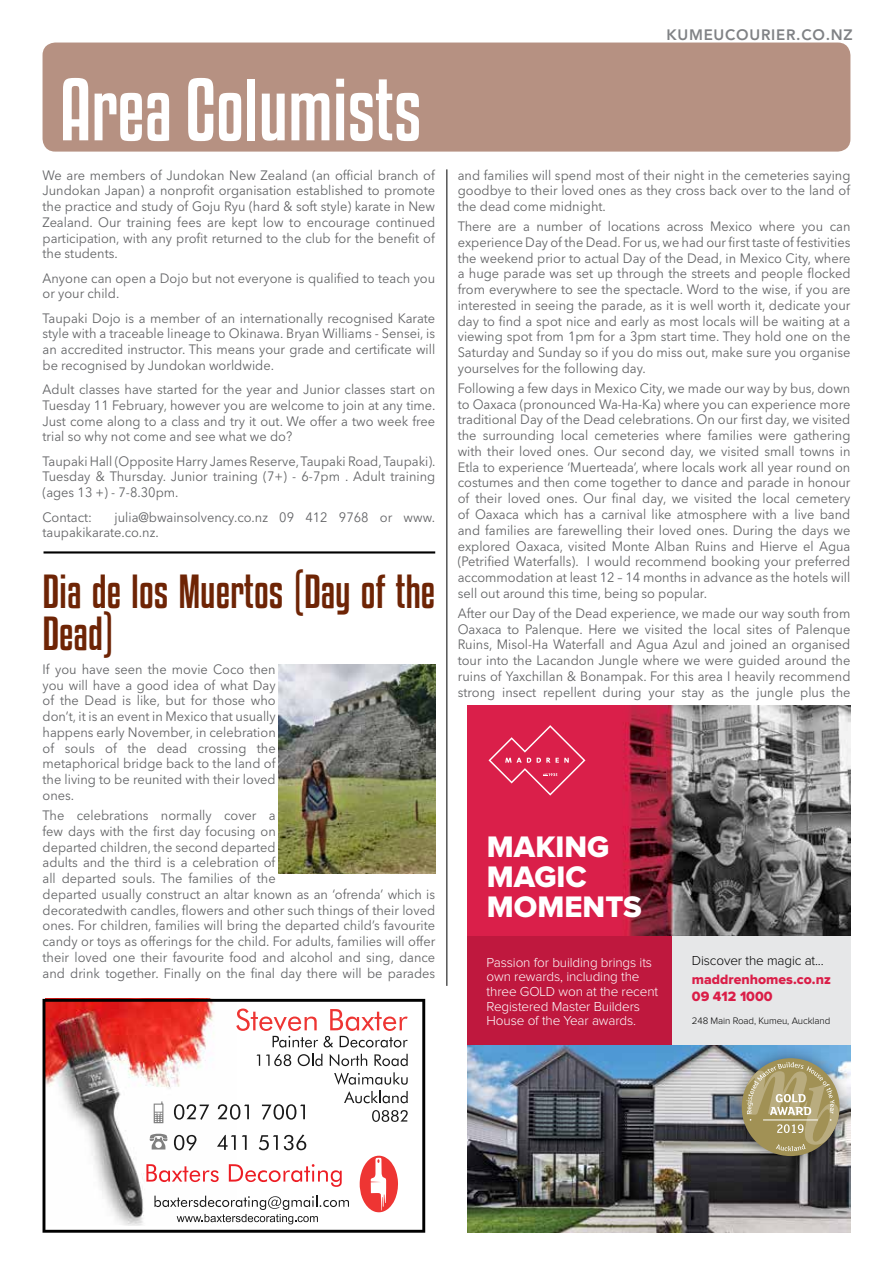
<style>
.page{position:relative;width:893px;height:1263px;background:#fff}
.page>*{position:absolute;margin:0;border:0;box-sizing:border-box;transform-origin:0 0}
.t1{font:78px "Kenyan Coffee Rg";color:#fff}
.t2{font:42px/42px "Kenyan Coffee Rg";color:#6e2405}
.t3{font:30.75px/30px "Proxima Nova Extrabld";color:#fff}
.t4{font:800 15px "Avenir LT Std";letter-spacing:.05em;color:#808285}
.t5{font:14.1px/16.8px "Proxima Nova Extrabld";color:#da1e48}
.t6{font:13.5px/15.8px "Avenir Next LT Pro";color:#636466;text-align:justify;scale:.95 1}
.t7{font:300 13.5px/14.7px "Proxima Nova";letter-spacing:-.01em;color:#fff}
.t8{font:300 13.5px "Proxima Nova";letter-spacing:-.01em;color:#000}
.t9{font:300 9.75px "Proxima Nova";letter-spacing:-.01em;color:#000}
</style>
<div class="page">
<div style="left:43px;top:43px;width:807px;height:109px;background:#b69182;border-radius:13px"></div>
<svg style="left:43px;top:999px;width:382px;height:234px"></svg>
<svg style="left:360px;top:1155px;width:38px;height:57px"></svg>
<svg style="left:154px;top:1101px;width:9px;height:22px"></svg>
<svg style="left:150px;top:1133px;width:17px;height:16px"></svg>
<div style="left:155px;top:1141px;width:7px;height:7px;background:#fff;border-radius:50%"></div>
<svg style="left:174px;top:1104px;width:35px;height:16px"></svg>
<svg style="left:218px;top:1104px;width:31px;height:16px"></svg>
<svg style="left:262px;top:1104px;width:43px;height:16px"></svg>
<svg style="left:174px;top:1135px;width:22px;height:16px"></svg>
<svg style="left:217px;top:1135px;width:19px;height:15px"></svg>
<svg style="left:242px;top:1135px;width:5px;height:15px"></svg>
<svg style="left:259px;top:1135px;width:19px;height:15px"></svg>
<svg style="left:284px;top:1134px;width:22px;height:16px"></svg>
<svg style="left:236px;top:1008px;width:82px;height:39px"></svg>
<svg style="left:324px;top:1009px;width:84px;height:38px"></svg>
<svg style="left:256px;top:1054px;width:4px;height:12px"></svg>
<svg style="left:266px;top:1054px;width:25px;height:12px"></svg>
<svg style="left:298px;top:1054px;width:24px;height:12px"></svg>
<svg style="left:330px;top:1054px;width:37px;height:12px"></svg>
<svg style="left:374px;top:1054px;width:34px;height:12px"></svg>
<svg style="left:334px;top:1072px;width:74px;height:13px"></svg>
<svg style="left:344px;top:1091px;width:64px;height:12px"></svg>
<svg style="left:372px;top:1110px;width:36px;height:12px"></svg>
<svg style="left:146px;top:1164px;width:73px;height:18px"></svg>
<svg style="left:229px;top:1164px;width:113px;height:23px"></svg>
<svg style="left:154px;top:1196px;width:195px;height:28px"></svg>
<hr style="left:44px;top:551px;width:391px;height:2px;background:#000">
<hr style="left:446px;top:169px;width:1px;height:817px;background:#000">
<div style="left:468px;top:935px;width:204px;height:110px;background:#bf183e"></div>
<img style="left:468px;top:705px;width:382px;height:230px">
<svg style="left:488px;top:725px;width:97px;height:70px;background:#dc3057"></svg>
<div style="left:672px;top:935px;width:178px;height:110px;background:#e6e7e8"></div>
<img style="left:468px;top:1045px;width:382px;height:188px">
<div style="left:728px;top:1045px;width:122px;height:124px;background:#000;opacity:.39"></div>
<div style="left:742px;top:1058px;width:98px;height:98px;background:#a19155;border-radius:50%"></div>
<svg style="left:746px;top:1062px;width:94px;height:89px"></svg>
<img style="left:279px;top:665px;width:156px;height:208px">
<h1 class="t1" style="left:60px;top:57px;width:363px">Area Columists</h1>
<p class="t6" style="left:43px;top:167px;width:415px">We are members of Jundokan New Zealand (an official branch of Jundokan Japan) a nonprofit organisation established to promote the practice and study of Goju Ryu (hard &amp; soft style) karate in New Zealand. Our training fees are kept low to encourage continued participation, with any profit returned to the club for the benefit of the students.</p>
<p class="t6" style="left:43px;top:270px;width:415px">Anyone can open a Dojo but not everyone is qualified to teach you or your child.</p>
<p class="t6" style="left:43px;top:310px;width:415px">Taupaki Dojo is a member of an internationally recognised Karate style with a traceable lineage to Okinawa. Bryan Williams - Sensei, is an accredited instructor. This means your grade and certificate will be recognised by Jundokan worldwide.</p>
<p class="t6" style="left:43px;top:382px;width:415px">Adult classes have started for the year and Junior classes start on Tuesday 11 February, however you are welcome to join at any time.<br>Just come along to a class and try it out. We offer a two week free trial so why not come and see what we do?</p>
<p class="t6" style="left:43px;top:453px;width:415px">Taupaki Hall (Opposite Harry James Reserve, Taupaki Road, Taupaki).<br>Tuesday &amp; Thursday. Junior training (7+) - 6-7pm . Adult training (ages 13 +) - 7-8.30pm.</p>
<p class="t6" style="left:43px;top:509px;width:54px">Contact:</p>
<p class="t6" style="left:43px;top:509px;width:415px;text-indent:72px">julia@bwainsolvency.co.nz 09 412 9768 or www. taupakikarate.co.nz.</p>
<h2 class="t2" style="left:43px;top:568px;width:394px">Dia de los Muertos (Day of the<br>Dead)</h2>
<p class="t6" style="left:43px;top:661px;width:247px">If you have seen the movie Coco then you will have a good idea of what Day of the Dead is like, but for those who don’t, it is an event in Mexico that usually happens early November, in celebration of souls of the dead crossing the metaphorical bridge back to the land of the living to be reunited with their loved ones.</p>
<p class="t6" style="left:43px;top:807px;width:415px;text-align:left">The celebrations normally cover a<br>few days with the first day focusing on<br>departed children, the second departed<br>adults and the third is a celebration of<br>all departed souls. The families of the<br>departed usually construct an altar known as an ‘ofrenda’ which is decoratedwith candles, flowers and other such things of their loved ones. For children, families will bring the departed child’s favourite candy or toys as offerings for the child. For adults, families will offer their loved one their favourite food and alcohol and sing, dance and drink together. Finally on the final day there will be parades</p>
<p class="t4" style="left:666px;top:26px;width:188px">KUMEUCOURIER.CO.NZ</p>
<p class="t6" style="left:458px;top:167px;width:415px">and families will spend most of their night in the cemeteries saying goodbye to their loved ones as they cross back over to the land of the dead come midnight.</p>
<p class="t6" style="left:458px;top:218px;width:415px">There are a number of locations across Mexico where you can experience Day of the Dead. For us, we had our first taste of festivities the weekend prior to actual Day of the Dead, in Mexico City, where a huge parade was set up through the streets and people flocked from everywhere to see the spectacle. Word to the wise, if you are interested in seeing the parade, as it is well worth it, dedicate your day to find a spot nice and early as most locals will be waiting at a viewing spot from 1pm for a 3pm start time. They hold one on the Saturday and Sunday so if you do miss out, make sure you organise yourselves for the following day.</p>
<p class="t6" style="left:458px;top:380px;width:415px">Following a few days in Mexico City, we made our way by bus, down to Oaxaca (pronounced Wa-Ha-Ka) where you can experience more traditional Day of the Dead celebrations. On our first day, we visited the surrounding local cemeteries where families were gathering with their loved ones. Our second day, we visited small towns in Etla to experience ‘Muerteada’, where locals work all year round on costumes and then come together to dance and parade in honour of their loved ones. Our final day, we visited the local cemetery of Oaxaca which has a carnival like atmosphere with a live band and families are farewelling their loved ones. During the days we explored Oaxaca, visited Monte Alban Ruins and Hierve el Agua (Petrified Waterfalls). I would recommend booking your preferred accommodation at least 12 – 14 months in advance as the hotels will sell out around this time, being so popular.</p>
<p class="t6" style="left:458px;top:605px;width:415px">After our Day of the Dead experience, we made our way south from Oaxaca to Palenque. Here we visited the local sites of Palenque Ruins, Misol-Ha Waterfall and Agua Azul and joined an organised tour into the Lacandon Jungle where we were guided around the ruins of Yaxchillan &amp; Bonampak. For this area I heavily recommend strong insect repellent during your stay as the jungle plus the</p>
<h3 class="t3" style="left:487px;top:833px;width:157px">MAKING<br>MAGIC<br>MOMENTS</h3>
<p class="t7" style="left:487px;top:955px;width:173px">Passion for building brings its own rewards, including the three GOLD won at the recent<br>Registered Master Builders<br>House of the Year awards.</p>
<p class="t8" style="left:692px;top:954px;width:133px">Discover the magic at...</p>
<p class="t5" style="left:692px;top:972px;width:140px">maddrenhomes.co.nz<br>09 412 1000</p>
<p class="t9" style="left:692px;top:1016px;width:140px">248 Main Road, Kumeu, Auckland</p>
</div>
